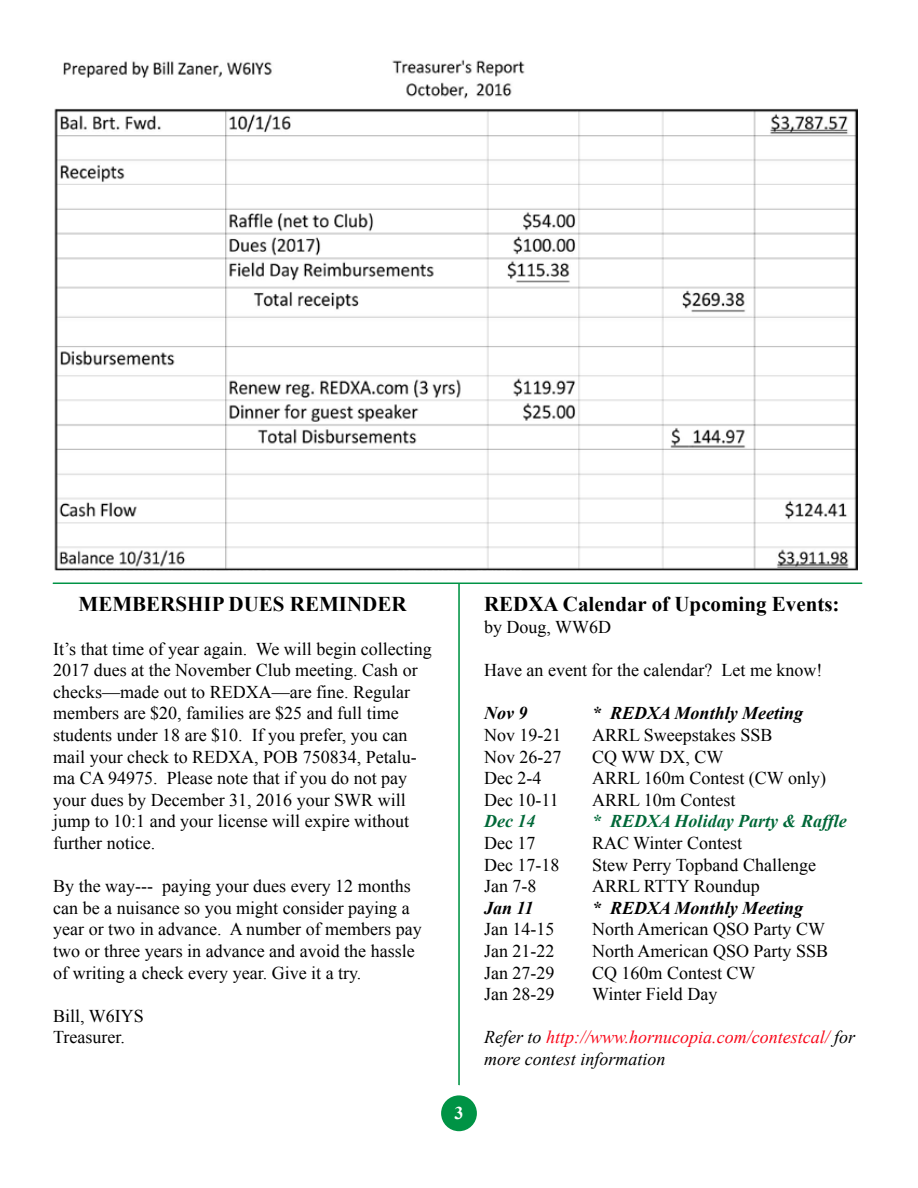
<style>
.page{position:relative;width:918px;height:1188px;background:#fff}
.page>*{position:absolute;margin:0;border:0;box-sizing:border-box;transform-origin:0 0}
.t1{font:700 21px "Times New Roman";color:#000}
.t2{font:18px/21.6px "Times New Roman";color:#000}
.t3{font:italic 18px/21.6px "Times New Roman";color:#f90618}
.t4{font:italic 700 18px "Times New Roman";color:#000}
.t5{font:italic 700 18px "Times New Roman";color:#006838}
.t6{font:700 18px "Times New Roman";color:#fff}
.s1{color:#000}
</style>
<div class="page">
<hr style="left:53px;top:583px;width:809px;height:1px;background:#009345">
<hr style="left:458px;top:583px;width:2px;height:502px;background:#009345">
<div style="left:441px;top:1095px;width:36px;height:36px;background:#009345;border-radius:50%"></div>
<img style="left:54px;top:59px;width:803px;height:512px">
<p class="t1" style="left:79px;top:590px;width:329px">MEMBERSHIP DUES REMINDER</p>
<p class="t2" style="left:53px;top:638px;width:380px">It’s that time of year again. We will begin collecting 2017 dues at the November Club meeting. Cash or checks—made out to REDXA—are fine. Regular members are $20, families are $25 and full time students under 18 are $10. If you prefer, you can mail your check to REDXA, POB 750834, Petalu&shy;ma CA 94975. Please note that if you do not pay your dues by December 31, 2016 your SWR will jump to 10:1 and your license will expire without further notice.</p>
<p class="t2" style="left:53px;top:875px;width:370px">By the way--- paying your dues every 12 months can be a nuisance so you might consider paying a year or two in advance. A number of members pay two or three years in advance and avoid the hassle of writing a check every year. Give it a try.</p>
<p class="t2" style="left:53px;top:1005px;width:92px">Bill, W6IYS<br>Treasurer.</p>
<p class="t6" style="left:455px;top:1101px;width:10px">3</p>
<p class="t1" style="left:484px;top:590px;width:357px">REDXA Calendar of Upcoming Events:</p>
<p class="t2" style="left:484px;top:616px;width:129px">by Doug, WW6D</p>
<p class="t2" style="left:484px;top:659px;width:340px">Have an event for the calendar? Let me know!</p>
<p class="t4" style="left:484px;top:701px;width:45px">Nov 9</p>
<p class="t4" style="left:592px;top:701px;width:213px">* REDXA Monthly Meeting</p>
<p class="t2" style="left:484px;top:724px;width:79px">Nov 19-21</p>
<p class="t2" style="left:592px;top:724px;width:182px">ARRL Sweepstakes SSB</p>
<p class="t2" style="left:484px;top:746px;width:79px">Nov 26-27</p>
<p class="t2" style="left:592px;top:746px;width:133px">CQ WW DX, CW</p>
<p class="t2" style="left:484px;top:767px;width:59px">Dec 2-4</p>
<p class="t2" style="left:592px;top:767px;width:236px">ARRL 160m Contest (CW only)</p>
<p class="t2" style="left:484px;top:789px;width:76px">Dec 10-11</p>
<p class="t2" style="left:592px;top:789px;width:145px">ARRL 10m Contest</p>
<p class="t5" style="left:484px;top:809px;width:53px">Dec 14</p>
<p class="t5" style="left:592px;top:809px;width:256px">* REDXA Holiday Party &amp; Raffle</p>
<p class="t2" style="left:484px;top:832px;width:53px">Dec 17</p>
<p class="t2" style="left:592px;top:832px;width:151px">RAC Winter Contest</p>
<p class="t2" style="left:484px;top:854px;width:77px">Dec 17-18</p>
<p class="t2" style="left:592px;top:854px;width:225px">Stew Perry Topband Challenge</p>
<p class="t2" style="left:484px;top:875px;width:54px">Jan 7-8</p>
<p class="t2" style="left:592px;top:875px;width:169px">ARRL RTTY Roundup</p>
<p class="t4" style="left:484px;top:895px;width:51px">Jan 11</p>
<p class="t4" style="left:592px;top:895px;width:213px">* REDXA Monthly Meeting</p>
<p class="t2" style="left:484px;top:918px;width:72px">Jan 14-15</p>
<p class="t2" style="left:592px;top:918px;width:234px">North American QSO Party CW</p>
<p class="t2" style="left:484px;top:940px;width:72px">Jan 21-22</p>
<p class="t2" style="left:592px;top:940px;width:237px">North American QSO Party SSB</p>
<p class="t2" style="left:484px;top:962px;width:72px">Jan 27-29</p>
<p class="t2" style="left:592px;top:962px;width:165px">CQ 160m Contest CW</p>
<p class="t2" style="left:484px;top:983px;width:72px">Jan 28-29</p>
<p class="t2" style="left:592px;top:983px;width:127px">Winter Field Day</p>
<p class="t3" style="left:484px;top:1026px;width:373px"><span class="s1">Refer to</span> http://www.hornucopia.com/contestcal/ <span class="s1">for more contest information</span></p>
</div>
